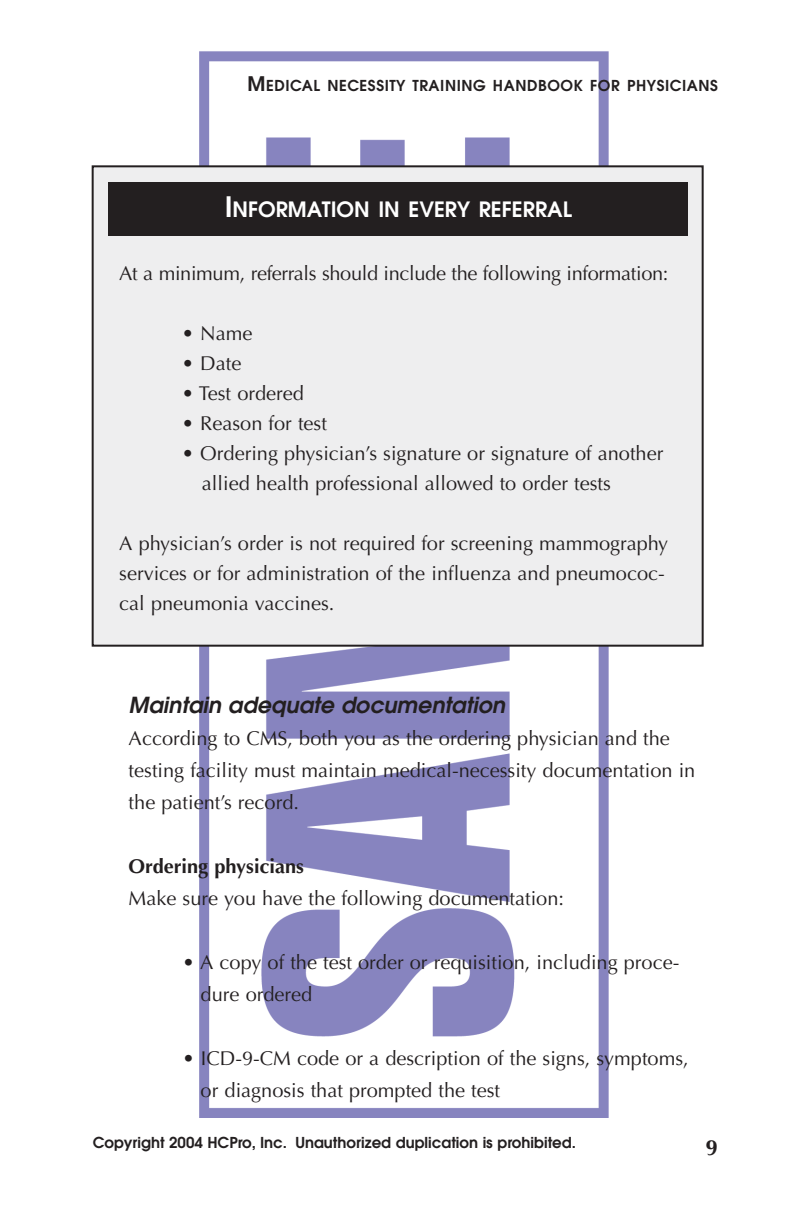
<style>
.page{position:relative;width:792px;height:1224px;background:#fff}
.page>*{position:absolute;margin:0;border:0;box-sizing:border-box;transform-origin:0 0}
.t1{font:italic 600 22px "Avant Garde";color:#231f20}
.t2{font:700 22px "Optima";color:#231f20}
.t3{font:600 21px "Avant Garde";color:#fff}
.t4{font:20px/32px "Optima";color:#231f20}
.t5{font:700 20px "Optima";color:#231f20}
.t6{font:600 15px "Avant Garde";color:#231f20}
.t7{font:600 15px "Avant Garde";letter-spacing:.035em;color:#231f20}
.s1{font-size:20px}
.s2{font-size:28px}
</style>
<div class="page">
<img style="left:199px;top:51px;width:410px;height:1067px">
<div style="left:93px;top:166px;width:610px;height:480px;background:#eeeeef"></div>
<div style="left:92px;top:165px;width:612px;height:482px;border:2px solid #231f20"></div>
<div style="left:108px;top:183px;width:580px;height:53px;background:#231f20"></div>
<p class="t7" style="left:247px;top:80px;width:472px"><span class="s1">M</span>EDICAL NECESSITY TRAINING HANDBOOK FOR PHYSICIANS</p>
<p class="t3" style="left:225px;top:202px;width:349px"><span class="s2">I</span>NFORMATION IN EVERY REFERRAL</p>
<p class="t4" style="left:119px;top:259px;width:551px">At a minimum, referrals should include the following information:</p>
<p class="t4" style="left:182px;top:319px;width:72px">• Name</p>
<p class="t4" style="left:182px;top:349px;width:61px">• Date</p>
<p class="t4" style="left:182px;top:379px;width:124px">• Test ordered</p>
<p class="t4" style="left:182px;top:409px;width:146px">• Reason for test</p>
<p class="t4" style="left:202px;top:440px;width:463px;line-height:30px;text-indent:-20px">• Ordering physician’s signature or signature of another allied health professional allowed to order tests</p>
<p class="t4" style="left:119px;top:530px;width:550px;line-height:30px">A physician’s order is not required for screening mammography services or for administration of the influenza and pneumococ&shy;cal pneumonia vaccines.</p>
<p class="t1" style="left:129px;top:697px;width:378px">Maintain adequate documentation</p>
<p class="t4" style="left:129px;top:724px;width:568px">According to CMS, both you as the ordering physician and the testing facility must maintain medical-necessity documentation in the patient’s record.</p>
<p class="t5" style="left:129px;top:858px;width:177px">Ordering physicians</p>
<p class="t4" style="left:129px;top:884px;width:437px">Make sure you have the following documentation:</p>
<p class="t4" style="left:201px;top:948px;width:480px;text-indent:-18px">• A copy of the test order or requisition, including proce&shy;dure ordered</p>
<p class="t4" style="left:201px;top:1044px;width:490px;text-indent:-18px">• ICD-9-CM code or a description of the signs, symptoms, or diagnosis that prompted the test</p>
<p class="t6" style="left:93px;top:1137px;width:484px">Copyright 2004 HCPro, Inc. Unauthorized duplication is prohibited.</p>
<p class="t2" style="left:706px;top:1138px;width:14px">9</p>
</div>
